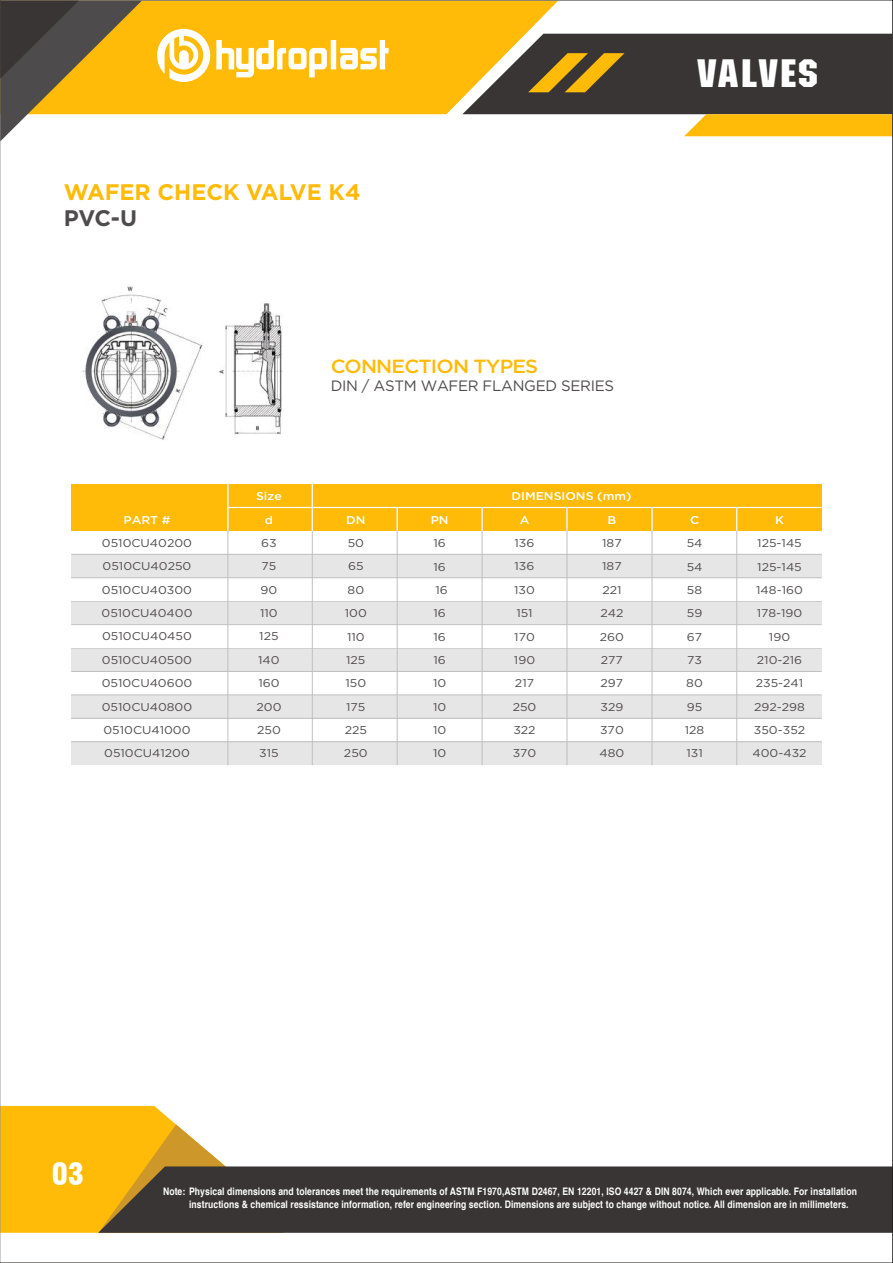
<style>
.page{position:relative;width:893px;height:1263px;background:#fff}
.page>*{position:absolute;margin:0;border:0;box-sizing:border-box;transform-origin:0 0}
.t1{font:48px "ATROX";letter-spacing:.03em;color:#fff;scale:.93 1}
.t2{font:900 condensed 30px "Swiss 721 BT";color:#fff}
.t3{font:700 22.5px "Gotham";color:#ffbb08}
.t4{font:700 22.5px "Gotham";color:#4e4b4c}
.t5{font:500 19.05px "Gotham";letter-spacing:-.04em;color:#ffbb08;scale:1.07 1}
.t6{font:15px "Gotham";letter-spacing:-.02em;color:#4e4b4c}
.t7{font:11.25px/23.4px "Gotham";color:#4f4c4d;text-align:center;scale:1.09 1}
.t8{font:500 11.25px/23.4px "Gotham";color:#fff;text-align:center;scale:1.09 1}
.t9{font:700 10.35px/13.8px "Helvetica";letter-spacing:.01em;color:#fff;scale:.83 1}
</style>
<div class="page">
<div style="left:142px;top:2px;width:416px;height:112px;background:#ffbb08"></div>
<svg style="left:2px;top:2px;width:140px;height:138px"></svg>
<svg style="left:462px;top:34px;width:429px;height:102px;background:#796a4a"></svg>
<svg style="left:2px;top:1106px;width:223px;height:127px;background:#fabf25"></svg>
<svg style="left:98px;top:1166px;width:793px;height:67px;background:#443d34"></svg>
<svg style="left:157px;top:29px;width:53px;height:53px"></svg>
<svg style="left:216px;top:40px;width:111px;height:37px"></svg>
<div style="left:331px;top:40px;width:5px;height:29px;background:#fff"></div>
<svg style="left:340px;top:40px;width:49px;height:29px"></svg>
<div style="left:71px;top:484px;width:751px;height:47px;background:#ffbb08"></div>
<div style="left:71px;top:648px;width:751px;height:23px;background:#e7e6e6"></div>
<hr style="left:71px;top:648px;width:751px;height:1px;background:#c0bfc1">
<div style="left:71px;top:601px;width:751px;height:24px;background:#e7e6e6"></div>
<hr style="left:71px;top:624px;width:751px;height:1px;background:#c0bfc1">
<div style="left:71px;top:695px;width:751px;height:23px;background:#e7e6e6"></div>
<hr style="left:71px;top:694px;width:751px;height:1px;background:#c0bfc1">
<hr style="left:71px;top:671px;width:751px;height:1px;background:#c0bfc1">
<div style="left:71px;top:742px;width:751px;height:23px;background:#e7e6e6"></div>
<hr style="left:71px;top:741px;width:751px;height:1px;background:#c0bfc1">
<hr style="left:71px;top:718px;width:751px;height:1px;background:#c0bfc1">
<hr style="left:71px;top:601px;width:751px;height:1px;background:#c0bfc1">
<div style="left:71px;top:554px;width:751px;height:24px;background:#e7e6e6"></div>
<hr style="left:71px;top:577px;width:751px;height:1px;background:#c0bfc1">
<hr style="left:71px;top:554px;width:751px;height:1px;background:#c0bfc1">
<hr style="left:228px;top:507px;width:594px;height:1px;background:#fff">
<hr style="left:312px;top:484px;width:1px;height:281px;background:#c0bfc1">
<hr style="left:312px;top:484px;width:1px;height:47px;background:#fff">
<hr style="left:228px;top:484px;width:1px;height:281px;background:#c0bfc1">
<hr style="left:227px;top:484px;width:1px;height:47px;background:#fff">
<hr style="left:736px;top:507px;width:1px;height:258px;background:#c0bfc1">
<svg style="left:736px;top:507px;width:1px;height:24px"></svg>
<hr style="left:652px;top:507px;width:1px;height:258px;background:#c0bfc1">
<hr style="left:651px;top:507px;width:2px;height:24px;background:#fff">
<hr style="left:567px;top:507px;width:1px;height:258px;background:#c0bfc1">
<hr style="left:566px;top:507px;width:2px;height:24px;background:#fff">
<hr style="left:482px;top:507px;width:1px;height:258px;background:#c0bfc1">
<hr style="left:481px;top:507px;width:2px;height:24px;background:#fff">
<hr style="left:397px;top:507px;width:1px;height:258px;background:#c0bfc1">
<svg style="left:397px;top:507px;width:1px;height:24px"></svg>
<img style="left:82px;top:286px;width:201px;height:154px">
<h3 class="t3" style="left:64px;top:179px;width:298px">WAFER CHECK VALVE K4</h3>
<h3 class="t4" style="left:64px;top:205px;width:75px">PVC-U</h3>
<p class="t8" style="left:123px;top:508px;width:45px">PART #</p>
<p class="t7" style="left:102px;top:531px;width:85px;text-align:left">0510CU40200<br>0510CU40250<br>0510CU40300<br>0510CU40400<br>0510CU40450<br>0510CU40500<br>0510CU40600<br>0510CU40800<br>0510CU41000<br>0510CU41200</p>
<p class="t8" style="left:256px;top:484px;width:25px">Size d</p>
<p class="t7" style="left:256px;top:531px;width:24px">63<br>75<br>90<br>110<br>125<br>140<br>160<br>200<br>250<br>315</p>
<h3 class="t5" style="left:331px;top:353px;width:195px">CONNECTION TYPES</h3>
<h3 class="t6" style="left:331px;top:376px;width:285px">DIN / ASTM WAFER FLANGED SERIES</h3>
<p class="t8" style="left:346px;top:508px;width:19px">DN</p>
<p class="t7" style="left:344px;top:531px;width:23px">50<br>65<br>80<br>100<br>110<br>125<br>150<br>175<br>225<br>250</p>
<p class="t8" style="left:431px;top:508px;width:18px">PN</p>
<p class="t7" style="left:433px;top:531px;width:15px;text-align:left">16<br>16<br>16<br>16<br>16<br>16<br>10<br>10<br>10<br>10</p>
<p class="t8" style="left:511px;top:484px;width:112px">DIMENSIONS (mm)</p>
<p class="t8" style="left:520px;top:508px;width:10px">A</p>
<p class="t7" style="left:513px;top:531px;width:23px">136<br>136<br>130<br>151<br>170<br>190<br>217<br>250<br>322<br>370</p>
<p class="t8" style="left:607px;top:508px;width:10px">B</p>
<p class="t7" style="left:599px;top:531px;width:24px;text-align:left">187<br>187<br>221<br>242<br>260<br>277<br>297<br>329<br>370<br>480</p>
<h1 class="t1" style="left:697px;top:49px;width:131px">valves</h1>
<p class="t8" style="left:690px;top:508px;width:10px">C</p>
<p class="t7" style="left:685px;top:531px;width:19px;text-align:left">54<br>54<br>58<br>59<br>67<br>73<br>80<br>95<br>128<br>131</p>
<p class="t8" style="left:775px;top:508px;width:10px">K</p>
<p class="t7" style="left:752px;top:531px;width:51px">125-145<br>125-145<br>148-160<br>178-190<br>190<br>210-216<br>235-241<br>292-298<br>350-352<br>400-432</p>
<h2 class="t2" style="left:52px;top:1156px;width:34px">03</h2>
<p class="t9" style="left:189px;top:1184px;width:806px;text-indent:-26px">Note: Physical dimensions and tolerances meet the requirements of ASTM F1970,ASTM D2467, EN 12201, ISO 4427 &amp; DIN 8074, Which ever applicable. For installation instructions &amp; chemical ressistance information, refer engineering section. Dimensions are subject to change without notice. All dimension are in millimeters.</p>
</div>
